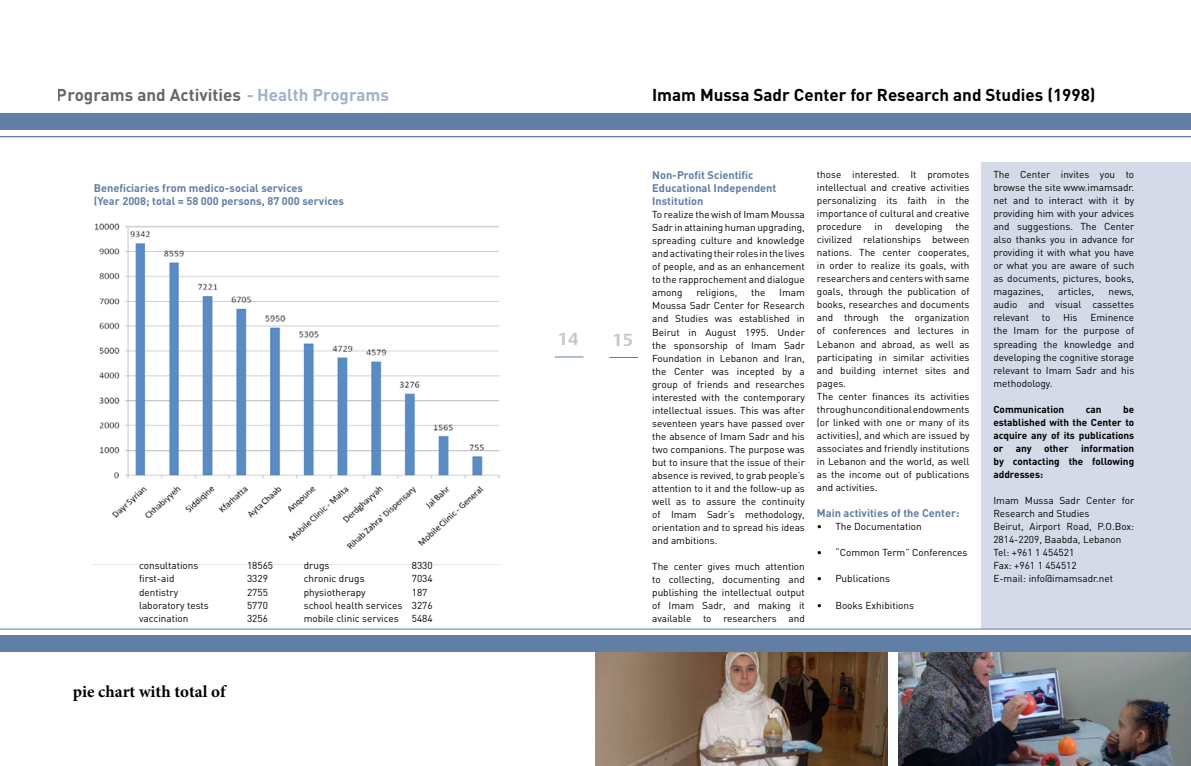
<style>
.page{position:relative;width:1191px;height:766px;background:#fff}
.page>*{position:absolute;margin:0;border:0;box-sizing:border-box;transform-origin:0 0}
.t1{font:700 17px "DIN";color:#000}
.t2{font:700 17px "Minion Pro";color:#000}
.t3{font:700 17px "Big Vesta Arabic Beta";color:#c6c8ca}
.t4{font:700 11px/13px "DIN";color:#617ea4}
.t5{font:10px/13px "DIN";color:#000;text-align:justify}
.t6{font:700 10px/13px "DIN";color:#000;text-align:justify}
.s1{color:#617ea4}
</style>
<div class="page">
<svg style="left:555px;top:356px;width:28px;height:1px"></svg>
<svg style="left:609px;top:357px;width:29px;height:1px"></svg>
<div style="left:981px;top:162px;width:210px;height:466px;background:#d4dae8"></div>
<img style="left:95px;top:223px;width:405px;height:327px">
<img style="left:595px;top:652px;width:292px;height:113px">
<img style="left:899px;top:652px;width:292px;height:113px">
<div style="left:0;top:113px;width:1191px;height:17px;background:#617ea4"></div>
<hr style="left:0;top:136px;width:1191px;height:1px;background:#617ea4">
<div style="left:0;top:635px;width:1191px;height:17px;background:#617ea4"></div>
<hr style="left:0;top:628px;width:1191px;height:1px;background:#617ea4">
<h1 class="t1" style="left:57px;top:84px;width:334px">Programs and Activities <span class="s1">- Health Programs</span></h1>
<p class="t4" style="left:94px;top:181px;width:252px">Beneficiaries from medico-social services<br>(Year 2008; total = 58 000 persons, 87 000 services</p>
<p class="t5" style="left:139px;top:559px;width:61px">consultations</p>
<p class="t5" style="left:247px;top:559px;width:28px">18565</p>
<p class="t5" style="left:139px;top:572px;width:37px">first-aid</p>
<p class="t5" style="left:247px;top:572px;width:22px">3329</p>
<p class="t5" style="left:139px;top:585px;width:41px">dentistry</p>
<p class="t5" style="left:247px;top:585px;width:22px">2755</p>
<p class="t5" style="left:139px;top:598px;width:71px">laboratory tests</p>
<p class="t5" style="left:247px;top:598px;width:22px">5770</p>
<p class="t5" style="left:139px;top:611px;width:51px">vaccination</p>
<p class="t5" style="left:247px;top:611px;width:22px">3256</p>
<h1 class="t2" style="left:73px;top:679px;width:154px">pie chart with total of</h1>
<p class="t5" style="left:304px;top:559px;width:27px">drugs</p>
<p class="t5" style="left:412px;top:559px;width:22px">8330</p>
<p class="t5" style="left:304px;top:572px;width:62px">chronic drugs</p>
<p class="t5" style="left:412px;top:572px;width:22px">7034</p>
<p class="t5" style="left:304px;top:585px;width:63px">physiotherapy</p>
<p class="t5" style="left:304px;top:585px;width:130px;text-align:left;text-indent:108px">187 school health services 3276 mobile clinic services</p>
<p class="t5" style="left:412px;top:611px;width:22px">5484</p>
<h1 class="t1" style="left:652px;top:84px;width:445px">Imam Mussa Sadr Center for Research and Studies (1998)</h1>
<h1 class="t3" style="left:558px;top:325px;width:22px">14</h1>
<h1 class="t3" style="left:612px;top:326px;width:22px">15</h1>
<p class="t4" style="left:652px;top:168px;width:126px">Non-Profit Scientific<br>Educational Independent<br>Institution</p>
<p class="t5" style="left:652px;top:208px;width:154px">To realize the wish of Imam Moussa Sadr in attaining human upgrading, spreading culture and knowledge and activating their roles in the lives of people, and as an enhancement to the rapprochement and dialogue among</p>
<p class="t5" style="left:696px;top:286px;width:43px">religions,</p>
<p class="t5" style="left:751px;top:286px;width:16px">the</p>
<p class="t5" style="left:652px;top:286px;width:154px;text-indent:127px">Imam Moussa Sadr Center for Research and Studies was established in Beirut in August 1995. Under the sponsorship of Imam Sadr Foundation in Lebanon and Iran, the Center was incepted by a group of friends and researches interested with the contemporary intellectual issues. This was after seventeen years have passed over the absence of Imam Sadr and his two companions. The purpose was but to insure that the issue of their absence is revived, to grab people’s attention to it and the follow-up as well as to assure the continuity of Imam Sadr’s methodology, orientation and to spread his ideas and ambitions.</p>
<p class="t5" style="left:652px;top:559px;width:154px">The center gives much attention to collecting, documenting and publishing the intellectual output of Imam Sadr, and making it available to researchers and</p>
<p class="t5" style="left:817px;top:168px;width:154px">those interested. It promotes intellectual and creative activities personalizing its faith in the importance of cultural and creative procedure</p>
<p class="t5" style="left:874px;top:220px;width:10px">in</p>
<p class="t5" style="left:895px;top:220px;width:49px">developing</p>
<p class="t5" style="left:817px;top:220px;width:154px;text-align:left;text-indent:138px">the civilized relationships between nations. The center cooperates, in order to realize its goals, with researchers and centers with same goals, through the publication of books, researches and documents and through the organization of conferences and lectures in<br>Lebanon and abroad, as well as participating in similar activities and building internet sites and pages.<br>The center finances its activities through unconditional endowments (or linked with one or many of its activities), and which are issued by associates and friendly institutions in Lebanon and the world, as well as the income out of publications and activities.</p>
<p class="t4" style="left:817px;top:505px;width:144px">Main activities of the Center:</p>
<p class="t5" style="left:817px;top:520px;width:106px">• The Documentation</p>
<p class="t5" style="left:817px;top:546px;width:152px">• “Common Term” Conferences</p>
<p class="t5" style="left:817px;top:572px;width:75px">• Publications</p>
<p class="t5" style="left:817px;top:598px;width:99px">• Books Exhibitions</p>
<p class="t5" style="left:993px;top:168px;width:142px">The Center invites you to browse the site www.imamsadr. net and to interact with it by providing him with your advices and suggestions. The Center also thanks you in advance for providing it with what you have or what you are aware of such as documents, pictures, books, magazines,</p>
<p class="t5" style="left:1058px;top:285px;width:37px">articles,</p>
<p class="t5" style="left:993px;top:285px;width:142px;text-indent:115px">news, audio and visual cassettes relevant</p>
<p class="t5" style="left:993px;top:311px;width:142px;text-indent:97px">Eminence the Imam for the purpose of spreading the knowledge and developing the cognitive storage relevant to Imam Sadr and his methodology.</p>
<p class="t6" style="left:993px;top:402px;width:72px">Communication</p>
<p class="t6" style="left:1085px;top:402px;width:17px">can</p>
<p class="t5" style="left:1041px;top:311px;width:10px">to</p>
<p class="t5" style="left:1063px;top:311px;width:16px">His</p>
<p class="t6" style="left:993px;top:402px;width:142px;text-indent:130px">be established with the Center to acquire any of its publications or any other information by contacting the following addresses:</p>
<p class="t5" style="left:993px;top:493px;width:142px;text-align:left">Imam Mussa Sadr Center for<br>Research and Studies<br>Beirut, Airport Road, P.O.Box:<br>2814-2209, Baabda, Lebanon<br>Tel: +961 1 454521<br>Fax: +961 1 454512<br>E-mail: info@imamsadr.net</p>
</div>
